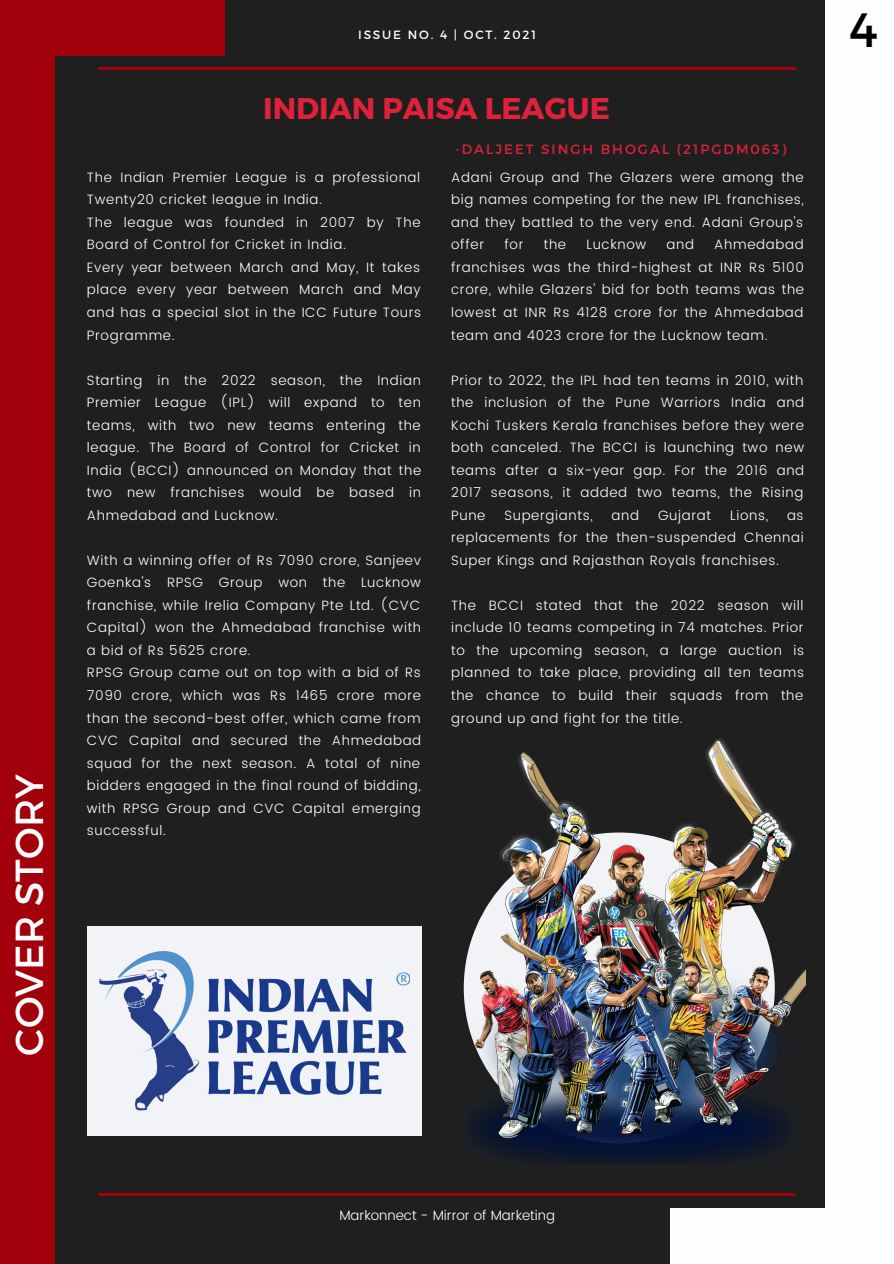
<style>
.page{position:relative;width:894px;height:1264px;background:#fff}
.page>*{position:absolute;margin:0;border:0;box-sizing:border-box;transform-origin:0 0}
.t1{font:48px "Montserrat";color:#000}
.t2{font:39px "Montserrat";color:#fefefe}
.t3{font:700 30px "Montserrat";color:#df213b}
.t4{font:300 13.5px/22.5px "Poppins";letter-spacing:.05em;color:#fff;text-align:justify}
.t5{font:13.5px "Montserrat";letter-spacing:.15em;color:#df213b}
.t6{font:300 13.5px "Poppins";color:#fff}
.t7{font:12px "Montserrat";letter-spacing:.15em;color:#fefefe}
</style>
<div class="page">
<div style="left:0;top:0;width:893px;height:1263px;background:#1f1f1f"></div>
<hr style="left:98px;top:67px;width:697px;height:3px;background:#a2000a">
<div style="left:825px;top:0;width:68px;height:1263px;background:#fefefe"></div>
<div style="left:0;top:0;width:55px;height:1263px;background:#a2000a"></div>
<hr style="left:98px;top:1193px;width:697px;height:2px;background:#a2000a">
<div style="left:0;top:0;width:225px;height:55px;background:#a2000a"></div>
<div style="left:670px;top:1208px;width:223px;height:55px;background:#fefefe"></div>
<div style="left:87px;top:925px;width:334px;height:210px;background:#f1f3f6"></div>
<img style="left:99px;top:951px;width:310px;height:159px">
<img style="left:463px;top:738px;width:341px;height:425px">
<p class="t2" style="left:4px;top:1055px;width:283px;rotate:-90deg">COVER STORY</p>
<p class="t7" style="left:358px;top:27px;width:179px">ISSUE NO. 4 | OCT. 2021</p>
<p class="t3" style="left:263px;top:89px;width:348px">INDIAN PAISA LEAGUE</p>
<p class="t4" style="left:87px;top:166px;width:335px">The Indian Premier League is a professional<br>Twenty20 cricket league in India.</p>
<p class="t4" style="left:87px;top:211px;width:335px">The league was founded in 2007 by The<br>Board of Control for Cricket in India.</p>
<p class="t4" style="left:87px;top:256px;width:336px">Every year between March and May, It takes place every year between March and May and has a special slot in the ICC Future Tours Programme.</p>
<p class="t4" style="left:87px;top:368px;width:335px">Starting in the 2022 season, the Indian Premier League (IPL) will expand to ten teams, with two new teams entering the league. The Board of Control for Cricket in India (BCCI) announced on Monday that the two new franchises would be based in Ahmedabad and Lucknow.</p>
<p class="t4" style="left:87px;top:549px;width:335px">With a winning offer of Rs 7090 crore, Sanjeev Goenka's RPSG Group won the Lucknow franchise, while Irelia Company Pte Ltd. (CVC Capital) won the Ahmedabad franchise with a bid of Rs 5625 crore.</p>
<p class="t4" style="left:87px;top:661px;width:336px">RPSG Group came out on top with a bid of Rs 7090 crore, which was Rs 1465 crore more than the second-best offer, which came from CVC Capital and secured the Ahmedabad squad for the next season. A total of nine bidders engaged in the final round of bidding, with RPSG Group and CVC Capital emerging successful.</p>
<p class="t5" style="left:454px;top:140px;width:333px">-DALJEET SINGH BHOGAL (21PGDM063)</p>
<p class="t4" style="left:451px;top:166px;width:354px">Adani Group and The Glazers were among the big names competing for the new IPL franchises, and they battled to the very end. Adani Group's offer</p>
<p class="t4" style="left:504px;top:233px;width:21px">for</p>
<p class="t4" style="left:543px;top:233px;width:24px">the</p>
<p class="t4" style="left:586px;top:233px;width:61px">Lucknow</p>
<p class="t4" style="left:666px;top:233px;width:29px">and</p>
<p class="t4" style="left:451px;top:233px;width:354px;text-indent:263px">Ahmedabad franchises was the third-highest at INR Rs 5100 crore, while Glazers' bid for both teams was the lowest at INR Rs 4128 crore for the Ahmedabad team and 4023 crore for the Lucknow team.</p>
<p class="t4" style="left:451px;top:368px;width:354px">Prior to 2022, the IPL had ten teams in 2010, with the inclusion of the Pune Warriors India and Kochi Tuskers Kerala franchises before they were both canceled. The BCCI is launching two new teams after a six-year gap. For the 2016 and 2017 seasons, it added two teams, the Rising Pune</p>
<p class="t4" style="left:504px;top:504px;width:90px">Supergiants,</p>
<p class="t4" style="left:611px;top:504px;width:29px">and</p>
<p class="t4" style="left:658px;top:504px;width:55px">Gujarat</p>
<p class="t4" style="left:729px;top:504px;width:39px">Lions,</p>
<p class="t4" style="left:451px;top:504px;width:354px;text-indent:336px">as replacements for the then-suspended Chennai Super Kings and Rajasthan Royals franchises.</p>
<p class="t4" style="left:451px;top:594px;width:354px">The BCCI stated that the 2022 season will include 10 teams competing in 74 matches. Prior to the upcoming season, a large auction is planned to take place, providing all ten teams the chance to build their squads from the ground up and fight for the title.</p>
<p class="t1" style="left:849px;top:-2px;width:30px">4</p>
<p class="t6" style="left:339px;top:1207px;width:217px">Markonnect - Mirror of Marketing</p>
</div>
